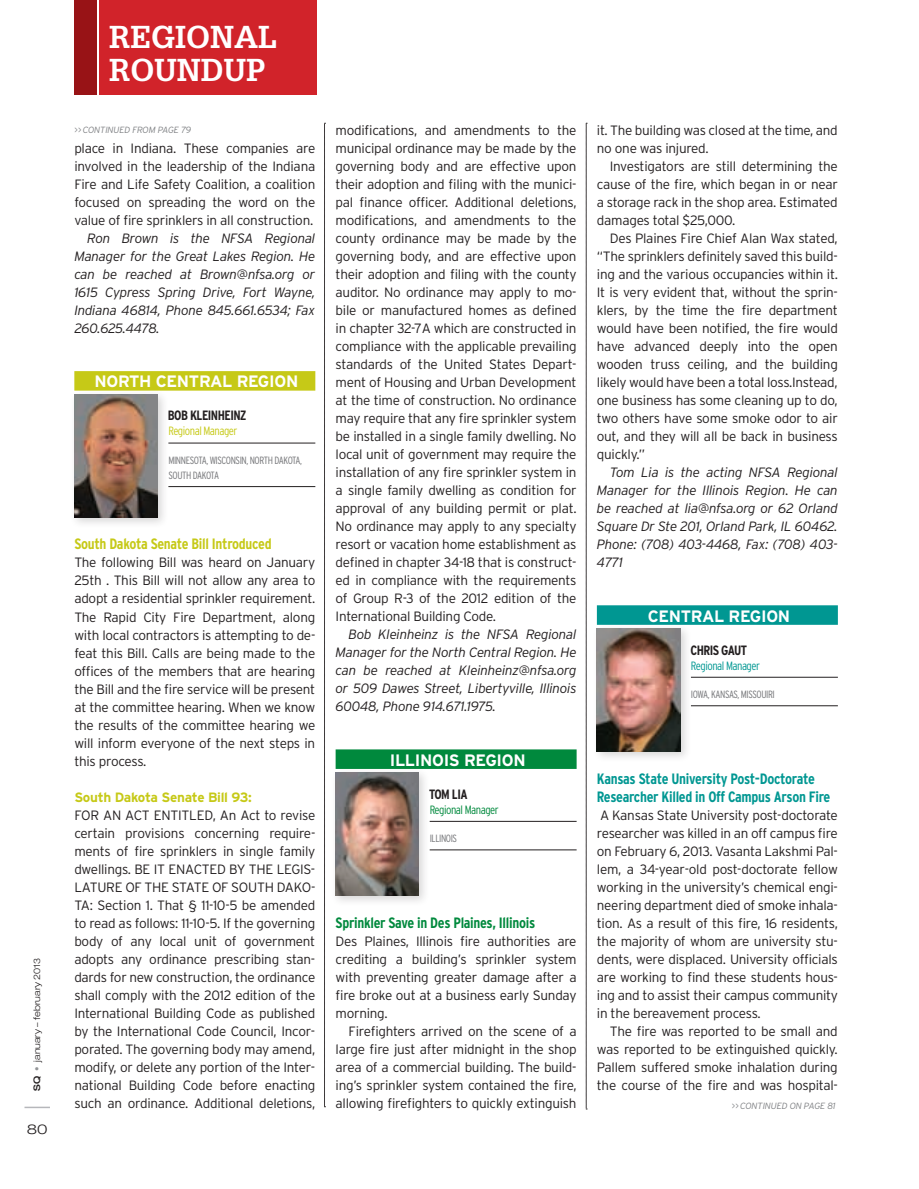
<style>
.page{position:relative;width:919px;height:1189px;background:#fff}
.page>*{position:absolute;margin:0;border:0;box-sizing:border-box;transform-origin:0 0}
.t1{font:700 30.9px/33px "Glypha";color:#fff}
.t2{font:700 16.5px "Interstate";letter-spacing:-.02em;color:#fff}
.t3{font:700 condensed 15px/18px "Interstate";letter-spacing:-.02em;color:#009792}
.t4{font:700 condensed 15px "Interstate";letter-spacing:-.02em;color:#00893d}
.t5{font:700 condensed 15px "Interstate";letter-spacing:-.02em;color:#c6c917}
.t6{font:300 13.5px/18px "Interstate";letter-spacing:-.02em;color:#231f20;text-align:justify}
.t7{font:italic 300 13.5px/18px "Interstate";letter-spacing:-.02em;color:#231f20;text-align:justify}
.t8{font:700 condensed 13.5px "Interstate";letter-spacing:-.04em;color:#231f20}
.t9{font:700 13.5px "Interstate";letter-spacing:-.025em;color:#c6c917}
.t10{font:300 expanded 13.5px "Helvetica Neue";color:#231f20;scale:1.15 1}
.t11{font:300 condensed 12px "Interstate";letter-spacing:-.04em;color:#c6c917}
.t12{font:300 condensed 12px "Interstate";letter-spacing:-.04em;color:#00893d}
.t13{font:300 condensed 12px "Interstate";letter-spacing:-.04em;color:#009792}
.t14{font:300 condensed 10.5px/15px "Interstate";letter-spacing:-.04em;color:#757679}
.t15{font:italic 300 9px "Interstate";letter-spacing:-.02em;color:#808285}
.t16{font:300 expanded 9px "Helvetica Neue";color:#231f20}
.s1{font-weight:500}
.s2{color:#939598}
</style>
<div class="page">
<div style="left:74px;top:371px;width:241px;height:19px;background:#c6c917"></div>
<hr style="left:168px;top:442px;width:147px;height:1px;background:#231f20">
<hr style="left:168px;top:486px;width:147px;height:1px;background:#231f20">
<div style="left:69px;top:389px;width:100px;height:139px;background:#231f20;opacity:.18"></div>
<img style="left:74px;top:394px;width:83px;height:123px">
<div style="left:335px;top:749px;width:241px;height:19px;background:#00893d"></div>
<hr style="left:429px;top:820px;width:147px;height:1px;background:#231f20">
<hr style="left:429px;top:849px;width:147px;height:1px;background:#231f20">
<div style="left:330px;top:767px;width:100px;height:139px;background:#231f20;opacity:.18"></div>
<img style="left:335px;top:772px;width:83px;height:123px">
<div style="left:596px;top:605px;width:241px;height:19px;background:#009792"></div>
<hr style="left:690px;top:676px;width:147px;height:1px;background:#231f20">
<hr style="left:690px;top:705px;width:147px;height:1px;background:#231f20">
<div style="left:591px;top:623px;width:100px;height:139px;background:#231f20;opacity:.18"></div>
<img style="left:596px;top:628px;width:83px;height:123px">
<svg style="left:324px;top:123px;width:1px;height:984px"></svg>
<svg style="left:585px;top:123px;width:2px;height:986px"></svg>
<div style="left:99px;top:0;width:218px;height:94px;background:#d1232a"></div>
<div style="left:74px;top:0;width:22px;height:94px;background:#981316"></div>
<svg style="left:24px;top:1106px;width:26px;height:1px"></svg>
<p class="t16" style="left:32px;top:1090px;width:135px;rotate:-90deg"><span class="s1">SQ</span> <span class="s2">•</span> january – february 2013</p>
<p class="t10" style="left:27px;top:1120px;width:20px">80</p>
<h1 class="t1" style="left:109px;top:19px;width:169px">REGIONAL<br>ROUNDUP</h1>
<p class="t15" style="left:74px;top:125px;width:11px">&gt; &gt;contin</p>
<p class="t15" style="left:113px;top:125px;width:51px">Ued FROM page</p>
<p class="t15" style="left:181px;top:125px;width:12px">79</p>
<p class="t6" style="left:74px;top:139px;width:242px">place in Indiana. These companies are involved in the leadership of the Indiana Fire and Life Safety Coalition, a coalition focused on spreading the word on the value of fire sprinklers in all construction.</p>
<p class="t7" style="left:74px;top:229px;width:242px;text-indent:13px">Ron Brown is the NFSA Regional Manager for the Great Lakes Region. He can be reached at Brown@nfsa.org or 1615 Cypress Spring Drive, Fort Wayne, Indiana 46814, Phone 845.661.6534; Fax 260.625.4478.</p>
<p class="t2" style="left:94px;top:371px;width:205px">NORTH CENTRAL REGION</p>
<p class="t8" style="left:168px;top:407px;width:80px">BOB KLEINHEINZ</p>
<p class="t11" style="left:168px;top:424px;width:70px">Regional Manager</p>
<p class="t14" style="left:168px;top:452px;width:135px">MINNESOTA, WISCONSIN, NORTH DAKOTA,<br>SOUTH DAKOTA</p>
<p class="t5" style="left:74px;top:535px;width:199px">South Dakota Senate Bill Introduced</p>
<p class="t6" style="left:74px;top:553px;width:242px">The following Bill was heard on January 25th . This Bill will not allow any area to adopt a residential sprinkler requirement.<br>The Rapid City Fire Department, along with local contractors is attempting to de&shy;feat this Bill. Calls are being made to the offices of the members that are hearing the Bill and the fire service will be present at the committee hearing. When we know the results of the committee hearing we will inform everyone of the next steps in this process.</p>
<p class="t9" style="left:74px;top:788px;width:179px">South Dakota Senate Bill 93:</p>
<p class="t6" style="left:74px;top:805px;width:242px">FOR AN ACT ENTITLED, An Act to revise certain provisions concerning require&shy;ments of fire sprinklers in single family dwellings. BE IT ENACTED BY THE LEGIS-LATURE OF THE STATE OF SOUTH DAKO-TA: Section 1. That § 11-10-5 be amended to read as follows: 11-10-5. If the governing body of any local unit of government adopts any ordinance prescribing stan&shy;dards for new construction, the ordinance shall comply with the 2012 edition of the International Building Code as published by the International Code Council, Incor&shy;porated. The governing body may amend, modify, or delete any portion of the Inter&shy;national Building Code before enacting such an ordinance. Additional deletions,</p>
<p class="t6" style="left:335px;top:121px;width:242px">modifications, and amendments to the municipal ordinance may be made by the governing body and are effective upon their adoption and filing with the munici&shy;pal finance officer. Additional deletions, modifications, and amendments to the county ordinance may be made by the governing body, and are effective upon their adoption and filing with the county auditor. No ordinance may apply to mo&shy;bile or manufactured homes as defined in chapter 32-7A which are constructed in compliance with the applicable prevailing standards of the United States Depart&shy;ment of Housing and Urban Development at the time of construction. No ordinance may require that any fire sprinkler system be installed in a single family dwelling. No local unit of government may require the installation of any fire sprinkler system in a single family dwelling as condition for approval of any building permit or plat.<br>No ordinance may apply to any specialty resort or vacation home establishment as defined in chapter 34-18 that is construct&shy;ed in compliance with the requirements of Group R-3 of the 2012 edition of the International Building Code.</p>
<p class="t7" style="left:335px;top:625px;width:242px;text-indent:13px">Bob Kleinheinz is the NFSA Regional Manager for the North Central Region. He can be reached at Kleinheinz@nfsa.org or 509 Dawes Street, Libertyville, Illinois 60048, Phone 914.671.1975.</p>
<p class="t2" style="left:389px;top:749px;width:137px">ILLINOIS REGION</p>
<p class="t8" style="left:429px;top:785px;width:40px">TOM LIA</p>
<p class="t12" style="left:429px;top:802px;width:70px">Regional Manager</p>
<p class="t14" style="left:429px;top:830px;width:29px">ILLINOIS</p>
<p class="t4" style="left:335px;top:913px;width:201px">Sprinkler Save in Des Plaines, Illinois</p>
<p class="t6" style="left:335px;top:931px;width:242px">Des Plaines, Illinois fire authorities are crediting a building’s sprinkler system with preventing greater damage after a fire broke out at a business early Sunday morning.</p>
<p class="t6" style="left:335px;top:1021px;width:242px;text-indent:13px">Firefighters arrived on the scene of a large fire just after midnight in the shop area of a commercial building. The build&shy;ing’s sprinkler system contained the fire, allowing firefighters to quickly extinguish</p>
<p class="t6" style="left:596px;top:121px;width:242px">it. The building was closed at the time, and no one was injured.</p>
<p class="t6" style="left:596px;top:157px;width:242px;text-indent:13px">Investigators are still determining the cause of the fire, which began in or near a storage rack in the shop area. Estimated damages total $25,000.</p>
<p class="t6" style="left:596px;top:229px;width:242px;text-indent:13px">Des Plaines Fire Chief Alan Wax stated, “The sprinklers definitely saved this build&shy;ing and the various occupancies within it.<br>It is very evident that, without the sprin&shy;klers, by the time the fire department would have been notified, the fire would have advanced deeply into the open wooden truss ceiling, and the building likely would have been a total loss.Instead, one business has some cleaning up to do, two others have some smoke odor to air out, and they will all be back in business quickly.”</p>
<p class="t7" style="left:596px;top:463px;width:242px;text-indent:13px">Tom Lia is the acting NFSA Regional Manager for the Illinois Region. He can be reached at lia@nfsa.org or 62 Orland Square Dr Ste 201, Orland Park, IL 60462.<br>Phone: (708) 403-4468, Fax: (708) 403- 4771</p>
<p class="t2" style="left:647px;top:605px;width:144px">CENTRAL REGION</p>
<p class="t8" style="left:690px;top:641px;width:58px">CHRIS GAUT</p>
<p class="t13" style="left:690px;top:658px;width:70px">Regional Manager</p>
<p class="t14" style="left:690px;top:686px;width:85px">IOWA, KANSAS, MISSOUIRI</p>
<p class="t3" style="left:596px;top:769px;width:235px">Kansas State University Post-Doctorate<br>Researcher Killed in Off Campus Arson Fire</p>
<p class="t6" style="left:596px;top:805px;width:242px">A Kansas State University post-doctorate researcher was killed in an off campus fire on February 6, 2013. Vasanta Lakshmi Pal&shy;lem, a 34-year-old post-doctorate fellow working in the university’s chemical engi&shy;neering department died of smoke inhala&shy;tion. As a result of this fire, 16 residents, the majority of whom are university stu&shy;dents, were displaced. University officials are working to find these students hous&shy;ing and to assist their campus community in the bereavement process.</p>
<p class="t6" style="left:596px;top:1021px;width:242px;text-indent:13px">The fire was reported to be small and was reported to be extinguished quickly.<br>Pallem suffered smoke inhalation during the course of the fire and was hospital-</p>
<p class="t15" style="left:731px;top:1099px;width:11px">&gt; &gt;contin</p>
<p class="t15" style="left:770px;top:1099px;width:40px">Uedonpage</p>
<p class="t15" style="left:827px;top:1099px;width:10px">81</p>
</div>
